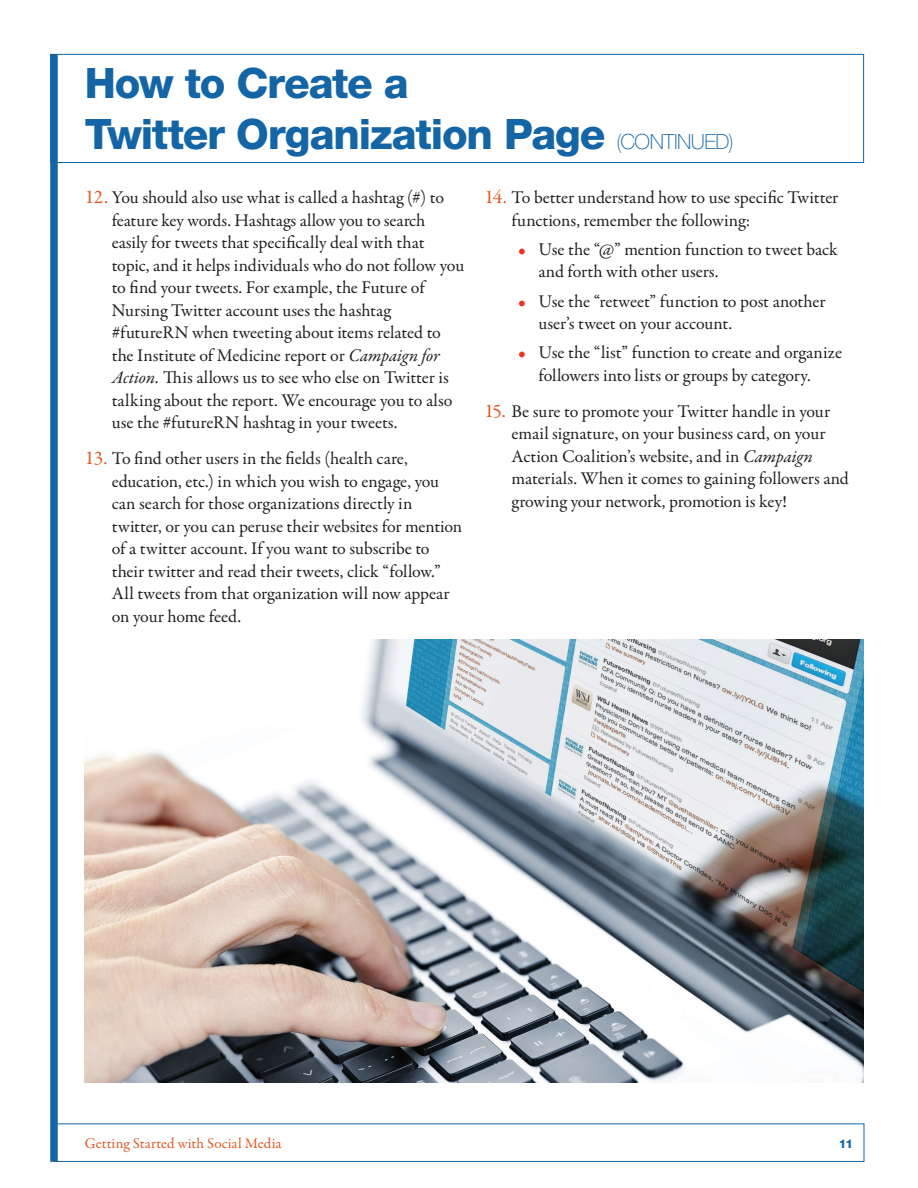
<style>
.page{position:relative;width:918px;height:1188px;background:#fff}
.page>*{position:absolute;margin:0;border:0;box-sizing:border-box;transform-origin:0 0}
.t1{font:800 42px/50.4px "Helvetica Neue LT Std";letter-spacing:-.03em;color:#1465a6}
.t2{font:18px/22.5px "Garamond Premr Pro";letter-spacing:-.005em;color:#231f20}
.t3{font:15px "Garamond Premr Pro";letter-spacing:.005em;color:#df5a25}
.t4{font:800 12px "Helvetica Neue LT Std";color:#1465a6}
.s1{font-weight:100;font-size:21px}
.s2{font-size:19.5px;color:#df5a25}
.s3{font-style:italic}
.s4{color:#ef3024}
</style>
<div class="page">
<div style="left:54px;top:1124px;width:810px;height:38px;border:1px solid #1465a6"></div>
<img style="left:85px;top:639px;width:779px;height:443px">
<div style="left:50px;top:54px;width:814px;height:109px;border:1px solid #1465a6"></div>
<div style="left:50px;top:54px;width:8px;height:1108px;background:#1465a6"></div>
<h1 class="t1" style="left:85px;top:58px;width:650px">How to Create a<br>Twitter Organization Page <span class="s1">(CONTINUED)</span></h1>
<p class="t2" style="left:112px;top:187px;width:354px;text-indent:-27px"><span class="s2">12.</span> You should also use what is called a hashtag (#) to feature key words. Hashtags allow you to search easily for tweets that specifically deal with that topic, and it helps individuals who do not follow you to find your tweets. For example, the Future of Nursing Twitter account uses the hashtag #futureRN when tweeting about items related to the Institute of Medicine report or <span class="s3">Campaign for Action.</span> This allows us to see who else on Twitter is talking about the report. We encourage you to also use the #futureRN hashtag in your tweets.</p>
<p class="t2" style="left:112px;top:448px;width:352px;text-indent:-27px"><span class="s2">13.</span> To find other users in the fields (health care, education, etc.) in which you wish to engage, you can search for those organizations directly in twitter, or you can peruse their websites for mention of a twitter account. If you want to subscribe to their twitter and read their tweets, click “follow.” All tweets from that organization will now appear on your home feed.</p>
<p class="t2" style="left:512px;top:187px;width:328px;text-indent:-27px"><span class="s2">14.</span> To better understand how to use specific Twitter functions, remember the following:</p>
<p class="t2" style="left:539px;top:238px;width:301px;text-indent:-20px"><span class="s4">•</span> Use the “@” mention function to tweet back and forth with other users.</p>
<p class="t2" style="left:539px;top:290px;width:288px;text-indent:-20px"><span class="s4">•</span> Use the “retweet” function to post another user’s tweet on your account.</p>
<p class="t2" style="left:539px;top:342px;width:305px;text-indent:-20px"><span class="s4">•</span> Use the “list” function to create and organize followers into lists or groups by category.</p>
<p class="t2" style="left:512px;top:400px;width:339px;text-indent:-27px"><span class="s2">15.</span> Be sure to promote your Twitter handle in your email signature, on your business card, on your Action Coalition’s website, and in <span class="s3">Campaign </span>materials. When it comes to gaining followers and growing your network, promotion is key!</p>
<p class="t3" style="left:85px;top:1134px;width:198px">Getting Started with Social Media</p>
<p class="t4" style="left:839px;top:1137px;width:16px">11</p>
</div>
